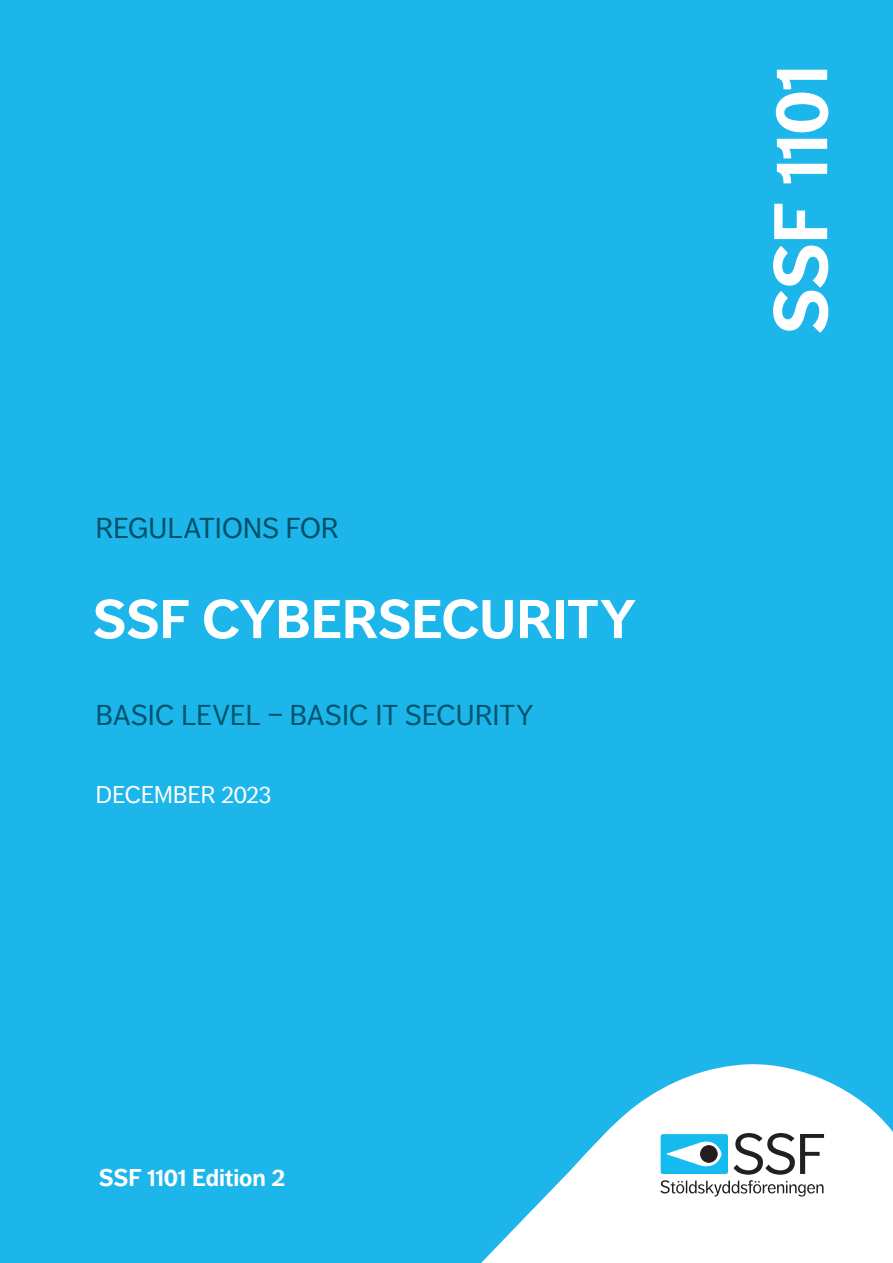
<style>
.page{position:relative;width:893px;height:1263px;background:#1db6eb}
.page>*{position:absolute;margin:0;border:0;box-sizing:border-box;transform-origin:0 0}
.t1{font:700 75px "Dagny Pro";letter-spacing:-.02em;color:#fff}
.t2{font:700 54px "Dagny Pro";letter-spacing:-.005em;color:#fff}
.t3{font:28.5px "Dagny Pro";letter-spacing:.005em;color:#00546c}
.t4{font:28.5px "Dagny Pro";color:#004f67}
.t5{font:700 24px "Dagny Pro";letter-spacing:-.005em;color:#fff}
.t6{font:24px "Dagny Pro";letter-spacing:-.005em;color:#fff}
</style>
<div class="page">
<svg style="left:481px;top:1064px;width:412px;height:199px;fill:#fff"></svg>
<svg style="left:660px;top:1133px;width:164px;height:63px"></svg>
<p class="t4" style="left:96px;top:512px;width:245px">REGULATIONS FOR</p>
<p class="t2" style="left:93px;top:587px;width:545px">SSF CYBERSECURITY</p>
<p class="t3" style="left:96px;top:699px;width:439px">BASIC LEVEL – BASIC IT SECURITY</p>
<p class="t6" style="left:96px;top:781px;width:177px">DECEMBER 2023</p>
<p class="t1" style="left:757px;top:335px;width:272px;rotate:-90deg">SSF 1101</p>
<p class="t5" style="left:99px;top:1163px;width:188px">SSF 1101 Edition 2</p>
</div>
